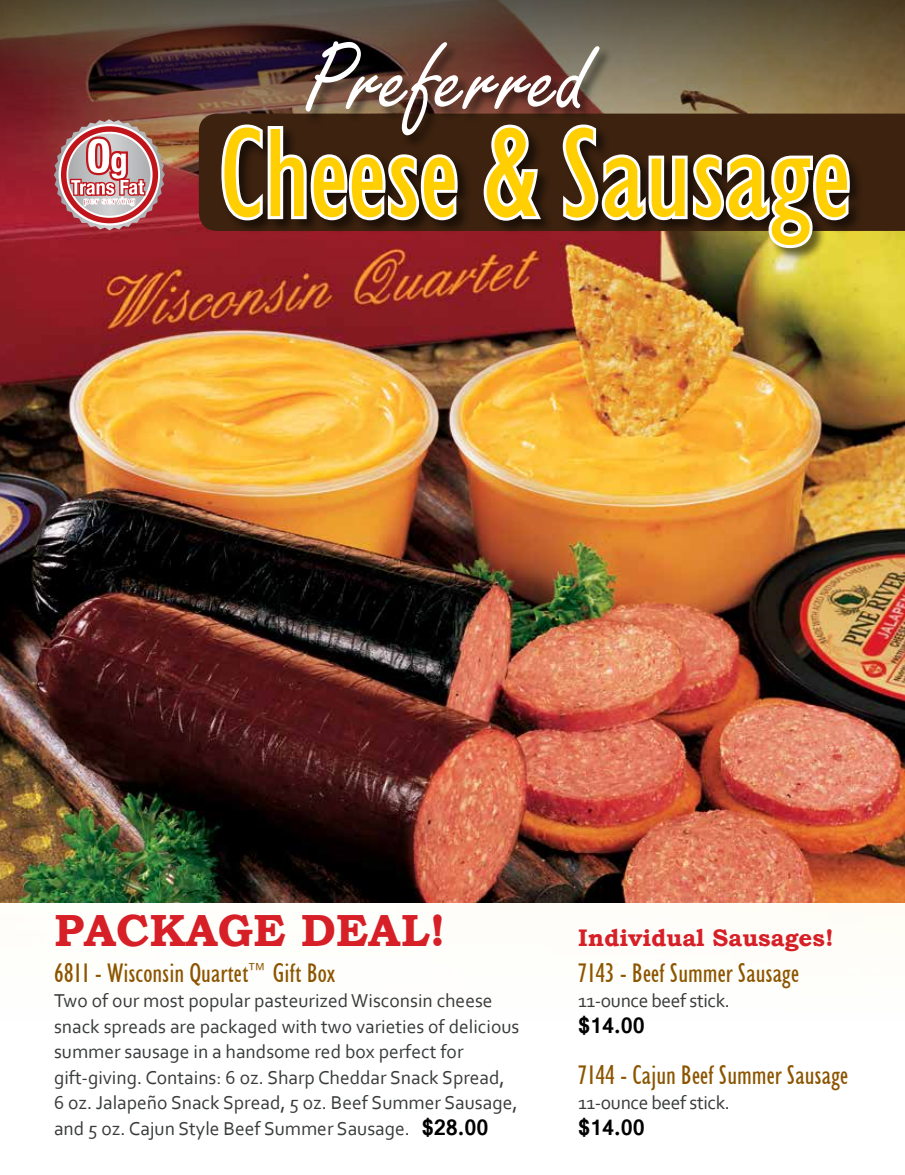
<style>
.page{position:relative;width:905px;height:1175px;background:#fff}
.page>*{position:absolute;margin:0;border:0;box-sizing:border-box;transform-origin:0 0}
.t1{font:condensed 127.5px "Humanist 521 BT";color:#ffcf01}
.t2{font:105px "Freestyle Script";color:#fff}
.t3{font:700 45px "Bookman Old Style";color:#d61f26}
.t4{font:condensed 27px "Humanist 521 BT";color:#8c5500}
.t5{font:700 24px "Bookman Old Style";color:#d61f26}
.t6{font:700 24px "Vrinda";color:#000}
.t7{font:19.5px/25.5px "Corbel";color:#393b3c}
.t8{font:19.5px "Corbel";letter-spacing:-.02em;color:#393b3c}
.s1{font-family:"Vrinda";font-weight:700;font-size:24px;color:#000}
</style>
<div class="page">
<img style="left:0;top:216px;width:904px;height:687px">
<img style="left:0;top:0;width:904px;height:216px">
<div style="left:199px;top:114px;width:705px;height:117px;background:#3c220f"></div>
<div style="left:220px;top:124px;width:643px;height:138px;background:#000;opacity:.55"></div>
<svg style="left:218px;top:120px;width:244px;height:104px"></svg>
<svg style="left:480px;top:149px;width:65px;height:75px"></svg>
<svg style="left:559px;top:120px;width:295px;height:132px"></svg>
<div style="left:305px;top:41px;width:308px;height:108px;background:#000;opacity:.55"></div>
<svg style="left:54px;top:119px;width:111px;height:111px;background:#c28486"></svg>
<h2 class="t2" style="left:305px;top:21px;width:285px">Preferred</h2>
<h1 class="t1" style="left:220px;top:99px;width:632px">Cheese &amp; Sausage</h1>
<h3 class="t3" style="left:54px;top:898px;width:393px">Package Deal!</h3>
<h3 class="t4" style="left:54px;top:956px;width:283px">6811 - Wisconsin Quartet™ Gift Box</h3>
<p class="t7" style="left:54px;top:987px;width:467px">Two of our most popular pasteurized Wisconsin cheese snack spreads are packaged with two varieties of delicious summer sausage in a handsome red box perfect for gift-giving. Contains: 6 oz. Sharp Cheddar Snack Spread, 6 oz. Jalapeño Snack Spread, 5 oz. Beef Summer Sausage, and 5 oz. Cajun Style Beef Summer Sausage. <span class="s1">$28.00</span></p>
<p class="t5" style="left:578px;top:920px;width:257px">Individual Sausages!</p>
<h3 class="t4" style="left:578px;top:956px;width:222px">7143 - Beef Summer Sausage</h3>
<p class="t8" style="left:578px;top:988px;width:153px">11-ounce beef stick.</p>
<p class="t6" style="left:578px;top:1009px;width:68px">$14.00</p>
<h3 class="t4" style="left:578px;top:1059px;width:271px">7144 - Cajun Beef Summer Sausage</h3>
<p class="t8" style="left:578px;top:1090px;width:153px">11-ounce beef stick.</p>
<p class="t6" style="left:578px;top:1111px;width:68px">$14.00</p>
</div>
